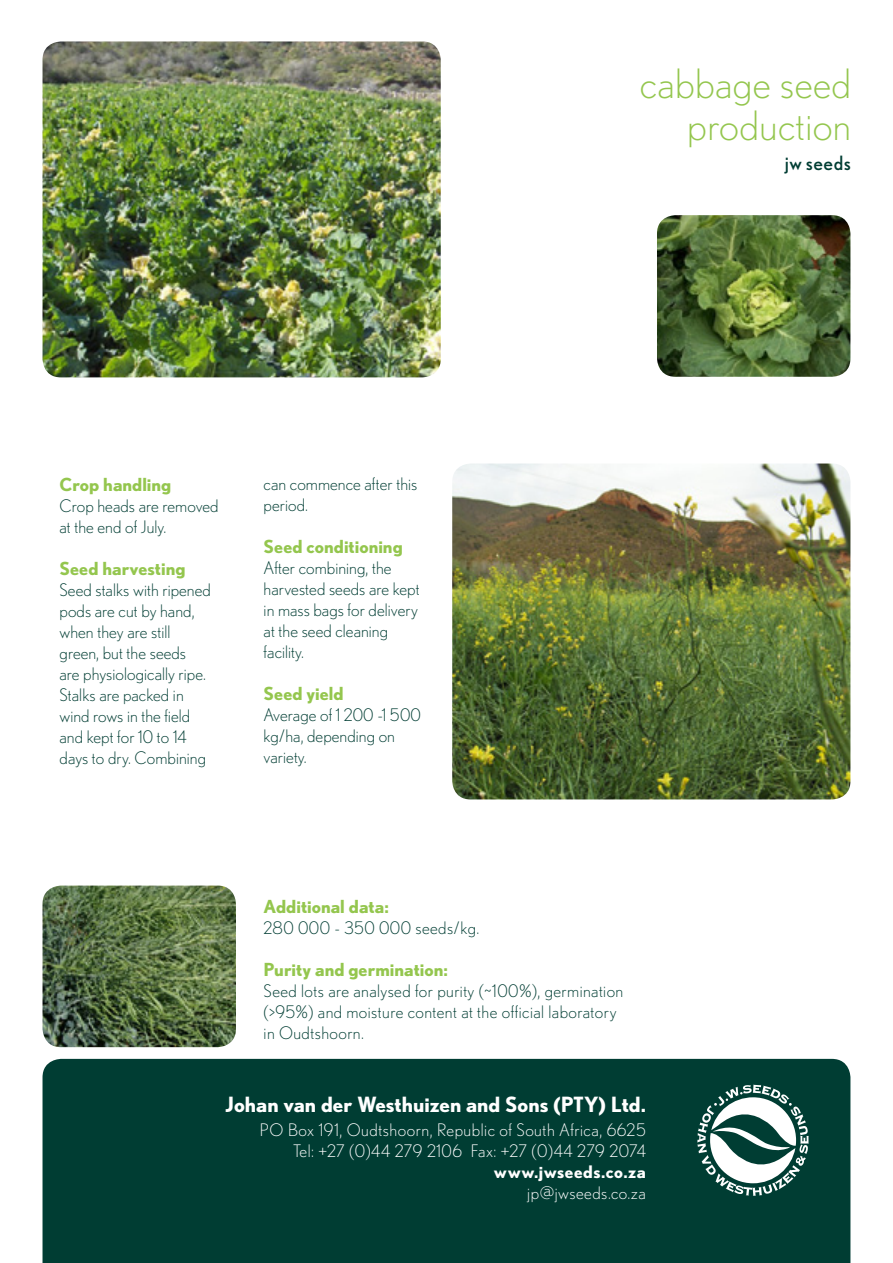
<style>
.page{position:relative;width:893px;height:1263px;background:#fff}
.page>*{position:absolute;margin:0;border:0;box-sizing:border-box;transform-origin:0 0}
.t1{font:300 40.5px/42px "Nobel";letter-spacing:.01em;color:#94c64e;text-align:right}
.t2{font:700 21px "Nobel";color:#fff}
.t3{font:19.65px "Nobel";letter-spacing:.025em;color:#003d33}
.t4{font:700 18px "Nobel";color:#94c64e}
.t5{font:300 17.25px/21px "Nobel";letter-spacing:.005em;color:#003d33}
.t6{font:300 17.25px/21px "Nobel";letter-spacing:.025em;color:#003d33}
.t7{font:300 17.25px/21px "Nobel";letter-spacing:.03em;color:#fff;text-align:right}
.t8{font:700 17.25px "Nobel";letter-spacing:.03em;color:#fff}
</style>
<div class="page">
<div style="left:43px;top:1059px;width:807px;height:204px;background:#003d33"></div>
<img style="left:657px;top:215px;width:193px;height:162px">
<img style="left:43px;top:41px;width:398px;height:336px">
<img style="left:452px;top:463px;width:398px;height:336px">
<img style="left:43px;top:885px;width:193px;height:162px">
<svg style="left:697px;top:1085px;width:112px;height:111px"></svg>
<h1 class="t1" style="left:640px;top:62px;width:213px">cabbage seed production</h1>
<p class="t3" style="left:785px;top:152px;width:68px">jw seeds</p>
<p class="t4" style="left:60px;top:474px;width:113px">Crop handling</p>
<p class="t5" style="left:60px;top:495px;width:161px">Crop heads are removed at the end of July.</p>
<p class="t4" style="left:60px;top:558px;width:128px">Seed harvesting</p>
<p class="t5" style="left:60px;top:579px;width:153px">Seed stalks with ripened pods are cut by hand, when they are still green, but the seeds<br>are physiologically ripe.<br>Stalks are packed in wind rows in the field and kept for 10 to 14 days to dry. Combining</p>
<p class="t5" style="left:264px;top:473px;width:155px">can commence after this period.</p>
<p class="t4" style="left:264px;top:536px;width:141px">Seed conditioning</p>
<p class="t5" style="left:264px;top:557px;width:158px">After combining, the harvested seeds are kept in mass bags for delivery at the seed cleaning facility.</p>
<p class="t4" style="left:264px;top:683px;width:82px">Seed yield</p>
<p class="t5" style="left:264px;top:704px;width:159px">Average of 1 200 -1 500 kg/ha, depending on variety.</p>
<p class="t4" style="left:264px;top:896px;width:127px">Additional data:</p>
<p class="t6" style="left:264px;top:917px;width:217px">280 000 - 350 000 seeds/kg.</p>
<p class="t4" style="left:264px;top:959px;width:186px">Purity and germination:</p>
<p class="t6" style="left:264px;top:980px;width:361px">Seed lots are analysed for purity (~100%), germination (&gt;95%) and moisture content at the official laboratory in Oudtshoorn.</p>
<p class="t2" style="left:225px;top:1092px;width:422px">Johan van der Westhuizen and Sons (PTY) Ltd.</p>
<p class="t7" style="left:260px;top:1119px;width:388px">PO Box 191, Oudtshoorn, Republic of South Africa, 6625<br>Tel: +27 (0)44 279 2106 Fax: +27 (0)44 279 2074</p>
<p class="t8" style="left:494px;top:1161px;width:154px">www.jwseeds.co.za</p>
<p class="t7" style="left:527px;top:1182px;width:120px">jp@jwseeds.co.za</p>
</div>
